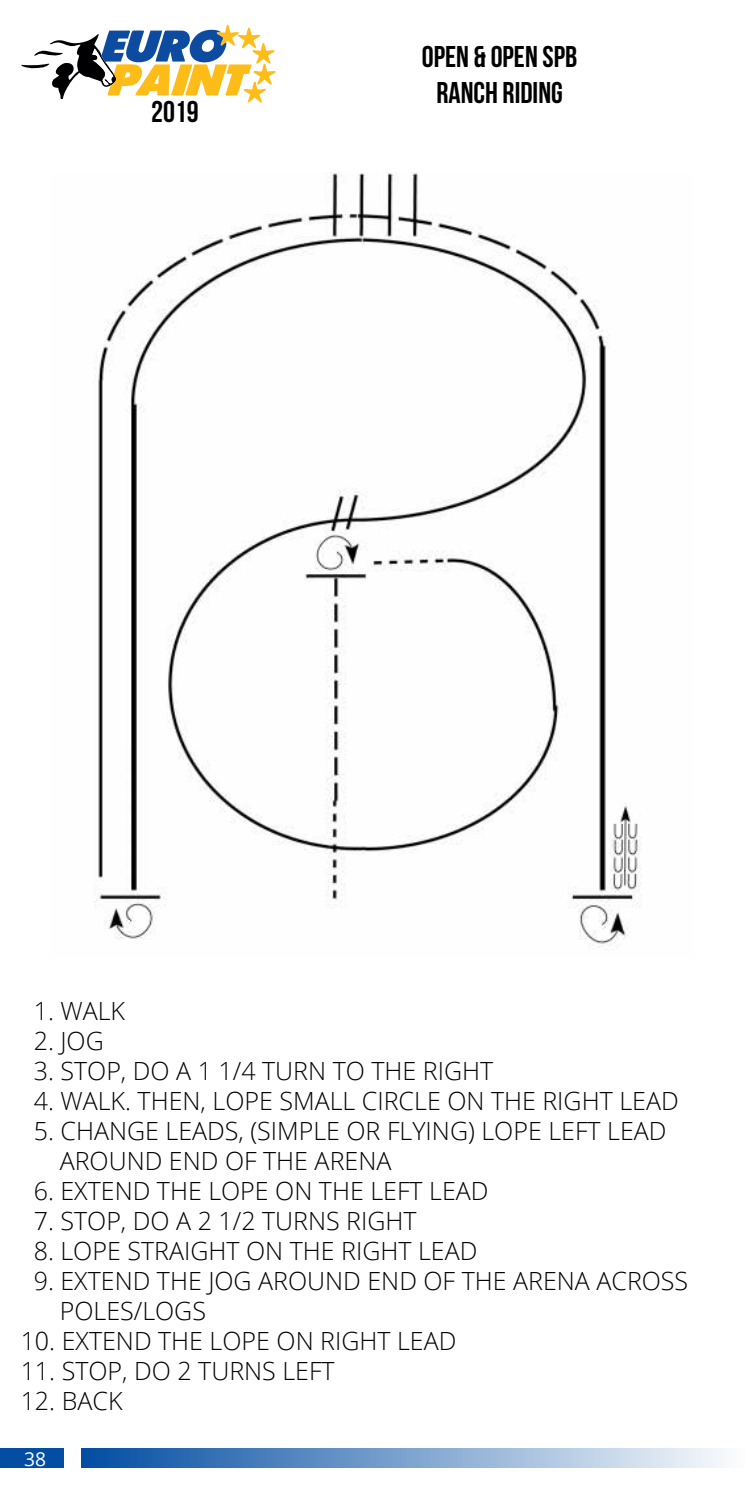
<style>
.page{position:relative;width:745px;height:1489px;background:#fff}
.page>*{position:absolute;margin:0;border:0;box-sizing:border-box;transform-origin:0 0}
.t1{font:700 30px/36px "Bebas Neue";color:#000;text-align:center}
.t2{font:300 25px/30px "Open Sans";color:#000}
.t3{font:19.25px "Open Sans";color:#fff}
</style>
<div class="page">
<svg style="left:21px;top:25px;width:254px;height:78px"></svg>
<div style="left:0;top:1448px;width:64px;height:19px;background:#034ea2"></div>
<div style="left:81px;top:1448px;width:663px;height:19px;background:linear-gradient(to right,#024da1,#fcfdfe)"></div>
<img style="left:93px;top:172px;width:548px;height:776px">
<p class="t1" style="left:151px;top:93px;width:49px">2019</p>
<p class="t1" style="left:421px;top:38px;width:157px">OPEN &amp; OPEN SPB<br>RANCH RIDING</p>
<p class="t2" style="left:34px;top:995px;width:93px">1. WALK</p>
<p class="t2" style="left:34px;top:1025px;width:72px">2. JOG</p>
<p class="t2" style="left:34px;top:1055px;width:460px">3. STOP, DO A 1 1/4 TURN TO THE RIGHT</p>
<p class="t2" style="left:34px;top:1085px;width:646px">4. WALK. THEN, LOPE SMALL CIRCLE ON THE RIGHT LEAD</p>
<p class="t2" style="left:60px;top:1115px;width:608px;text-indent:-26px">5. CHANGE LEADS, (SIMPLE OR FLYING) LOPE LEFT LEAD<br>AROUND END OF THE ARENA</p>
<p class="t2" style="left:34px;top:1175px;width:456px">6. EXTEND THE LOPE ON THE LEFT LEAD</p>
<p class="t2" style="left:34px;top:1205px;width:384px">7. STOP, DO A 2 1/2 TURNS RIGHT</p>
<p class="t2" style="left:34px;top:1235px;width:445px">8. LOPE STRAIGHT ON THE RIGHT LEAD</p>
<p class="t2" style="left:60px;top:1265px;width:629px;text-indent:-26px">9. EXTEND THE JOG AROUND END OF THE ARENA ACROSS<br>POLES/LOGS</p>
<p class="t2" style="left:21px;top:1325px;width:437px">10. EXTEND THE LOPE ON RIGHT LEAD</p>
<p class="t2" style="left:21px;top:1355px;width:315px">11. STOP, DO 2 TURNS LEFT</p>
<p class="t2" style="left:21px;top:1385px;width:103px">12. BACK</p>
<p class="t3" style="left:24px;top:1445px;width:23px">38</p>
</div>
